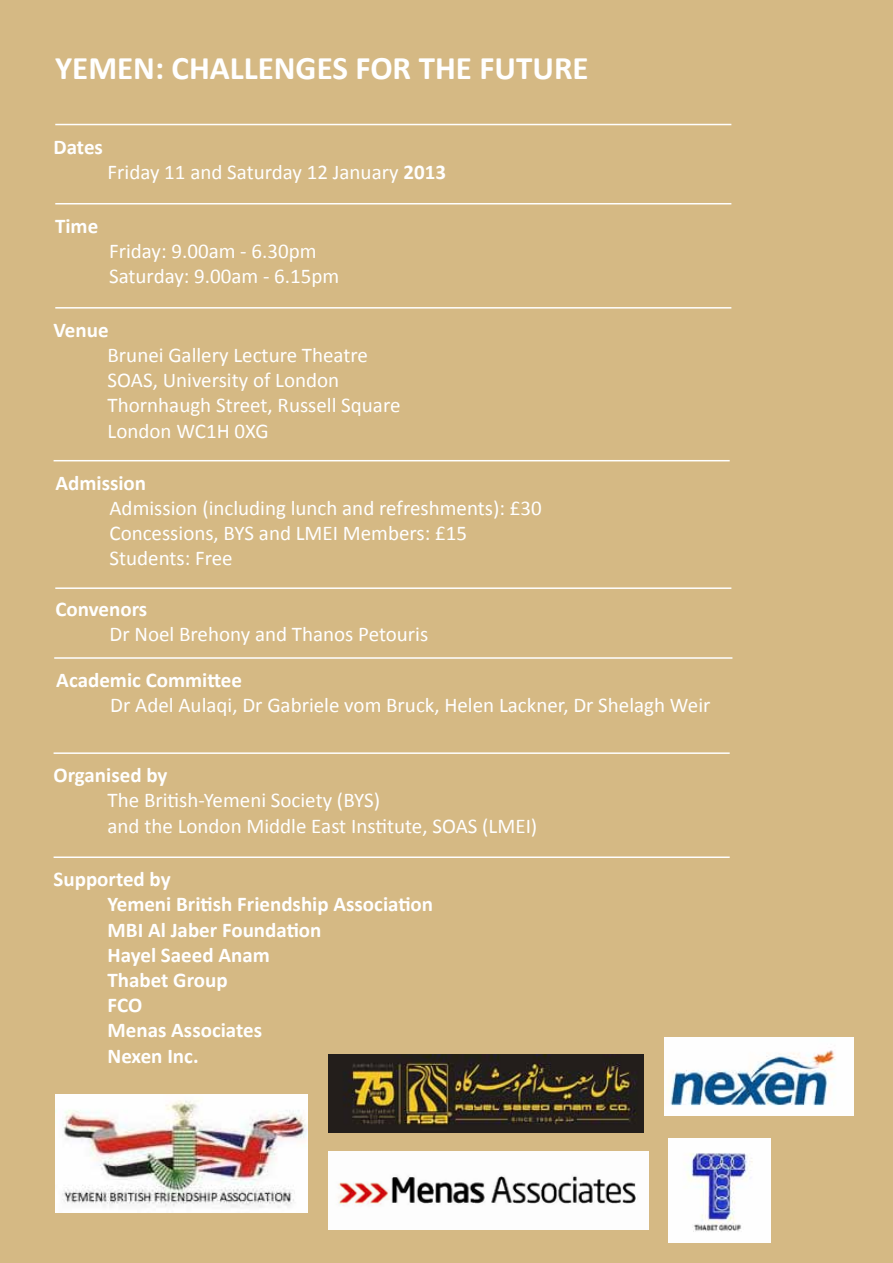
<style>
.page{position:relative;width:893px;height:1263px;background:#d5b984}
.page>*{position:absolute;margin:0;border:0;box-sizing:border-box;transform-origin:0 0}
.t1{font:700 33px "Calibri";color:#fff}
.t2{font:21px/25.2px "Calibri";color:#fff}
.t3{font:700 21px/25.2px "Calibri";color:#fff}
.s1{font-weight:700}
</style>
<div class="page">
<hr style="left:55px;top:124px;width:676px;height:1px;background:#fff">
<hr style="left:55px;top:203px;width:676px;height:1px;background:#fff">
<hr style="left:55px;top:307px;width:676px;height:2px;background:#fff">
<hr style="left:54px;top:460px;width:676px;height:1px;background:#fff">
<hr style="left:54px;top:657px;width:678px;height:2px;background:#fff">
<hr style="left:55px;top:587px;width:676px;height:2px;background:#fff">
<hr style="left:54px;top:856px;width:676px;height:2px;background:#fff">
<hr style="left:54px;top:752px;width:676px;height:2px;background:#fff">
<img style="left:328px;top:1054px;width:316px;height:78px">
<img style="left:328px;top:1152px;width:320px;height:77px">
<img style="left:668px;top:1138px;width:102px;height:104px">
<img style="left:56px;top:1094px;width:252px;height:119px">
<img style="left:664px;top:1037px;width:189px;height:78px">
<h1 class="t1" style="left:55px;top:47px;width:535px">YEMEN: CHALLENGES FOR THE FUTURE</h1>
<p class="t3" style="left:54px;top:133px;width:51px">Dates</p>
<p class="t2" style="left:108px;top:158px;width:340px">Friday 11 and Saturday 12 January <span class="s1">2013</span></p>
<p class="t3" style="left:55px;top:212px;width:45px">Time</p>
<p class="t2" style="left:109px;top:237px;width:232px">Friday: 9.00am - 6.30pm<br>Saturday: 9.00am - 6.15pm</p>
<p class="t3" style="left:54px;top:316px;width:57px">Venue</p>
<p class="t2" style="left:108px;top:341px;width:294px">Brunei Gallery Lecture Theatre<br>SOAS, University of London<br>Thornhaugh Street, Russell Square<br>London WC1H 0XG</p>
<p class="t3" style="left:55px;top:469px;width:92px">Admission</p>
<p class="t2" style="left:109px;top:494px;width:434px">Admission (including lunch and refreshments): £30<br>Concessions, BYS and LMEI Members: £15<br>Students: Free</p>
<p class="t3" style="left:55px;top:595px;width:93px">Convenors</p>
<p class="t2" style="left:109px;top:620px;width:320px">Dr Noel Brehony and Thanos Petouris</p>
<p class="t3" style="left:56px;top:666px;width:187px">Academic Committee</p>
<p class="t2" style="left:110px;top:692px;width:602px">Dr Adel Aulaqi, Dr Gabriele vom Bruck, Helen Lackner, Dr Shelagh Weir</p>
<p class="t3" style="left:54px;top:762px;width:115px">Organised by</p>
<p class="t2" style="left:108px;top:787px;width:431px">The British-Yemeni Society (BYS)<br>and the London Middle East Institute, SOAS (LMEI)</p>
<p class="t3" style="left:108px;top:866px;width:327px;text-indent:-54px">Supported by<br>Yemeni British Friendship Association<br>MBI Al Jaber Foundation<br>Hayel Saeed Anam<br>Thabet Group<br>FCO<br>Menas Associates<br>Nexen Inc.</p>
</div>
